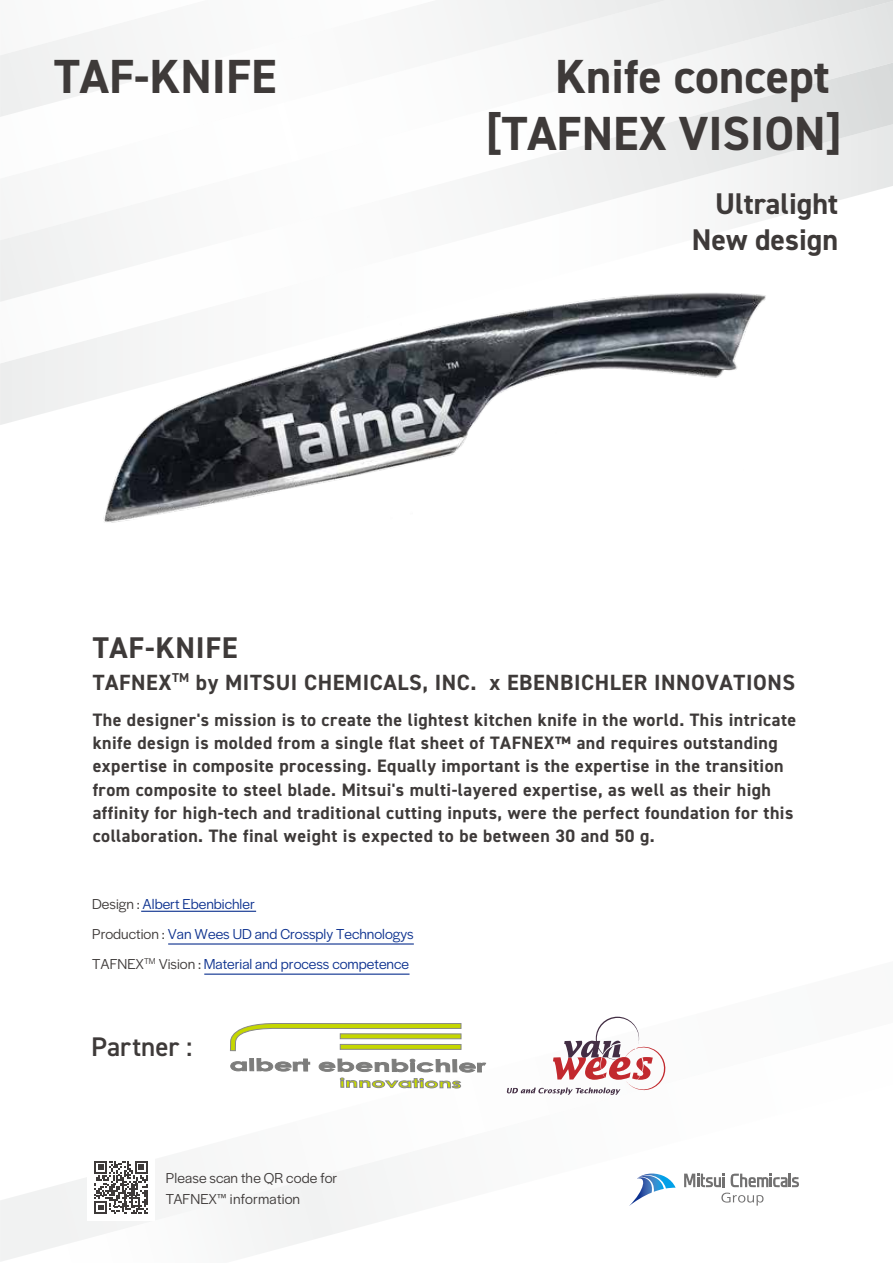
<style>
.page{position:relative;width:893px;height:1263px;background:#fff}
.page>*{position:absolute;margin:0;border:0;box-sizing:border-box;transform-origin:0 0}
.t1{font:700 48px/57.6px "DIN2014";color:#3e3a39;text-align:right}
.t2{font:700 30px/36px "DIN2014";color:#3e3a39;text-align:right}
.t3{font:700 30px "DIN2014";letter-spacing:.025em;color:#3e3a39}
.t4{font:600 27px "DIN2014";color:#3e3a39}
.t5{font:700 22.05px "DIN2014";letter-spacing:.025em;color:#3e3a39}
.t6{font:700 18px/23.2px "DIN2014";letter-spacing:.025em;color:#3e3a39}
.t7{font:15px/30px "Halyard Display";color:#0b308e}
.t8{font:15px/21px "Halyard Display";letter-spacing:.01em;color:#3e3a39}
.s1{font-family:"Koz Go Pr 6 N";font-weight:400}
.s2{color:#3e3a39}
</style>
<div class="page">
<svg style="left:0;top:1088px;width:758px;height:174px"></svg>
<svg style="left:0;top:363px;width:87px;height:62px"></svg>
<svg style="left:0;top:240px;width:127px;height:62px"></svg>
<svg style="left:1px;top:0;width:892px;height:240px"></svg>
<svg style="left:1px;top:0;width:666px;height:179px"></svg>
<svg style="left:0;top:0;width:437px;height:117px"></svg>
<svg style="left:0;top:0;width:207px;height:55px"></svg>
<svg style="left:684px;top:1173px;width:115px;height:32px"></svg>
<svg style="left:629px;top:1172px;width:47px;height:34px"></svg>
<svg style="left:507px;top:1017px;width:161px;height:78px"></svg>
<svg style="left:230px;top:1023px;width:257px;height:65px"></svg>
<img style="left:87px;top:266px;width:679px;height:257px">
<hr style="left:141px;top:911px;width:115px;height:1px;background:#0b308e">
<hr style="left:168px;top:943px;width:246px;height:1px;background:#0b308e">
<hr style="left:204px;top:973px;width:205px;height:2px;background:#0b308e">
<div style="left:87px;top:1153px;width:68px;height:68px;background:#fff"></div>
<svg style="left:94px;top:1161px;width:53px;height:53px"></svg>
<h1 class="t1" style="left:54px;top:47px;width:789px">TAF-KNIFE <span class="s1">　　　　　</span>Knife concept [TAFNEX VISION]</h1>
<h2 class="t2" style="left:692px;top:185px;width:148px">Ultralight<br>New design</h2>
<h2 class="t3" style="left:93px;top:628px;width:147px">TAF-KNIFE</h2>
<p class="t5" style="left:93px;top:667px;width:704px">TAFNEX<sup>TM</sup> by MITSUI CHEMICALS, INC. x EBENBICHLER INNOVATIONS</p>
<p class="t6" style="left:93px;top:708px;width:705px">The designer's mission is to create the lightest kitchen knife in the world. This intricate knife design is molded from a single flat sheet of TAFNEX™ and requires outstanding expertise in composite processing. Equally important is the expertise in the transition from composite to steel blade. Mitsui's multi-layered expertise, as well as their high affinity for high-tech and traditional cutting inputs, were the perfect foundation for this collaboration. The final weight is expected to be between 30 and 50 g.</p>
<p class="t7" style="left:92px;top:888px;width:323px"><span class="s2">Design :</span> Albert Ebenbichler<br><span class="s2">Production :</span> Van Wees UD and Crossply Technologys<br><span class="s2">TAFNEX</span><sup>TM</sup> <span class="s2">Vision :</span> Material and process competence</p>
<h3 class="t4" style="left:91px;top:1028px;width:103px">Partner :</h3>
<p class="t8" style="left:166px;top:1166px;width:173px">Please scan the QR code for<br>TAFNEX™ information</p>
</div>
